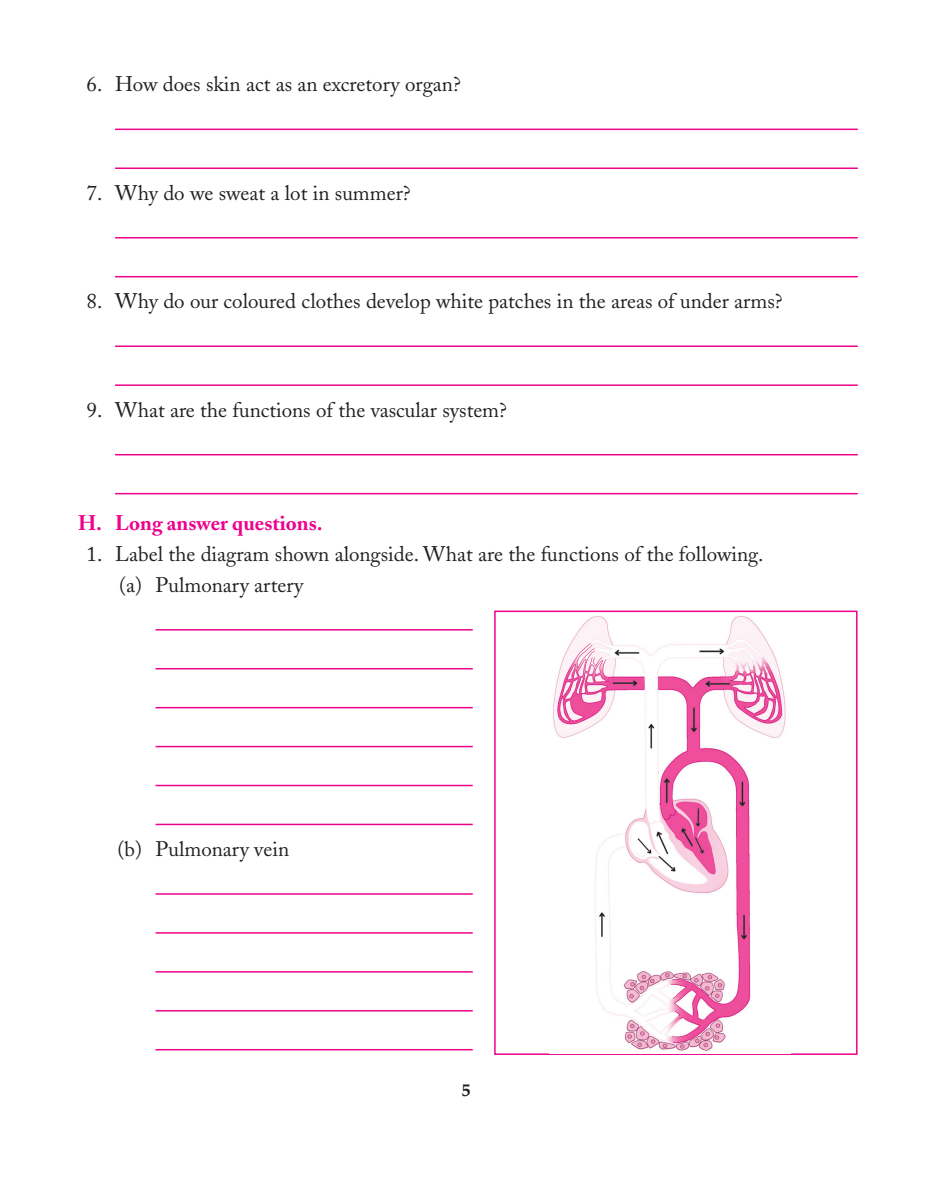
<style>
.page{position:relative;width:945px;height:1199px;background:#fff}
.page>*{position:absolute;margin:0;border:0;box-sizing:border-box;transform-origin:0 0}
.body_text{font:21px "Adobe Caslon";color:#231f20}
.heading_1{font:700 21px "Adobe Caslon";color:#ed028c}
.mcq_tab{font:21px "Adobe Caslon";color:#231f20}
.t1{font:700 18px "Palatino";color:#231f20}
</style>
<div class="page">
<hr style="left:115px;top:129px;width:743px;height:1px;background:#ed028c">
<hr style="left:115px;top:167px;width:743px;height:2px;background:#ed028c">
<hr style="left:115px;top:237px;width:743px;height:1px;background:#ed028c">
<hr style="left:115px;top:276px;width:743px;height:1px;background:#ed028c">
<hr style="left:115px;top:345px;width:743px;height:2px;background:#ed028c">
<hr style="left:115px;top:384px;width:743px;height:2px;background:#ed028c">
<hr style="left:115px;top:454px;width:743px;height:1px;background:#ed028c">
<hr style="left:115px;top:493px;width:743px;height:1px;background:#ed028c">
<hr style="left:156px;top:629px;width:317px;height:1px;background:#ed028c">
<hr style="left:156px;top:668px;width:317px;height:1px;background:#ed028c">
<hr style="left:156px;top:707px;width:317px;height:1px;background:#ed028c">
<hr style="left:156px;top:746px;width:317px;height:1px;background:#ed028c">
<hr style="left:156px;top:785px;width:317px;height:1px;background:#ed028c">
<hr style="left:156px;top:824px;width:317px;height:1px;background:#ed028c">
<hr style="left:156px;top:893px;width:317px;height:2px;background:#ed028c">
<hr style="left:156px;top:932px;width:317px;height:2px;background:#ed028c">
<hr style="left:156px;top:971px;width:317px;height:1px;background:#ed028c">
<hr style="left:156px;top:1010px;width:317px;height:1px;background:#ed028c">
<hr style="left:156px;top:1049px;width:317px;height:1px;background:#ed028c">
<div style="left:494px;top:610px;width:364px;height:445px;border:2px solid #ed028c"></div>
<img style="left:550px;top:616px;width:240px;height:438px">
<p class="body_text" style="left:87px;top:72px;width:376px">6. How does skin act as an excretory organ?</p>
<p class="body_text" style="left:87px;top:180px;width:326px">7. Why do we sweat a lot in summer?</p>
<p class="body_text" style="left:87px;top:289px;width:698px">8. Why do our coloured clothes develop white patches in the areas of under arms?</p>
<p class="body_text" style="left:87px;top:397px;width:422px">9. What are the functions of the vascular system?</p>
<p class="heading_1" style="left:78px;top:510px;width:246px">H. Long answer questions.</p>
<p class="body_text" style="left:87px;top:541px;width:678px">1. Label the diagram shown alongside. What are the functions of the following.</p>
<p class="mcq_tab" style="left:119px;top:572px;width:186px">(a) Pulmonary artery</p>
<p class="body_text" style="left:118px;top:836px;width:173px">(b) Pulmonary vein</p>
<p class="t1" style="left:462px;top:1079px;width:10px">5</p>
</div>
